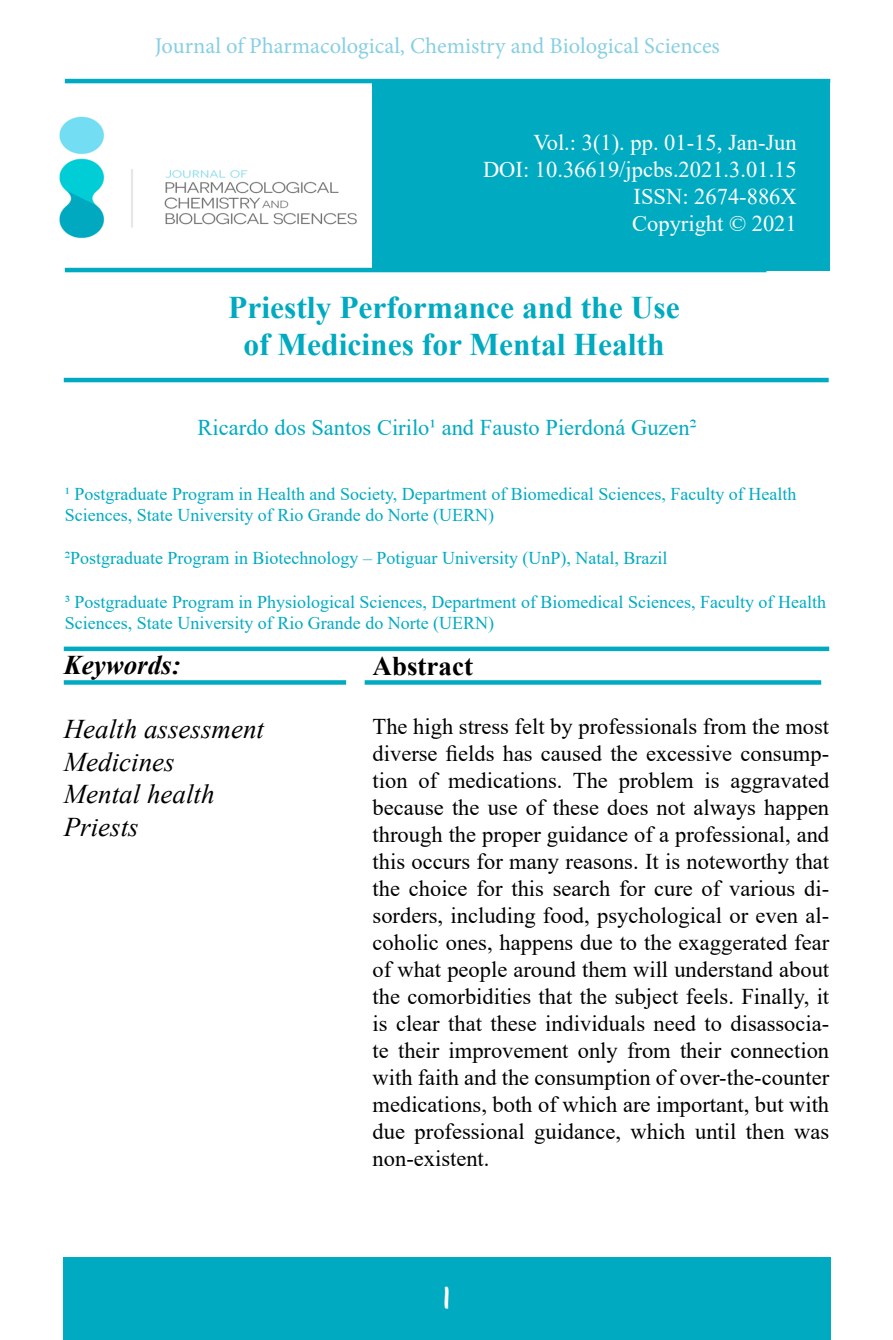
<style>
.page{position:relative;width:893px;height:1340px;background:#fff}
.page>*{position:absolute;margin:0;border:0;box-sizing:border-box;transform-origin:0 0}
.t1{font:36px "Trash Hand";color:#fff}
.t2{font:700 31.5px "Times New Roman";color:#00aac1}
.t3{font:italic 27px "Times New Roman";color:#000}
.t4{font:italic 700 27px "Times New Roman";color:#000}
.t5{font:700 27px "Times New Roman";color:#000}
.t6{font:22.5px/27px "Times New Roman";color:#000;text-align:justify}
.t7{font:22.5px "Times New Roman";color:#fff}
.t8{font:22.5px "Minion Pro";color:#87cfe4}
.t9{font:22.5px "Times New Roman";color:#00abc2}
.t10{font:18px/21.6px "Times New Roman";color:#00abc2}
</style>
<div class="page">
<div style="left:63px;top:1256px;width:767px;height:83px;background:#00abc1"></div>
<hr style="left:65px;top:268px;width:701px;height:4px;background:#00abc2">
<hr style="left:64px;top:378px;width:765px;height:4px;background:#00abc2">
<img style="left:59px;top:78px;width:299px;height:161px">
<div style="left:373px;top:80px;width:457px;height:191px;background:#00abc1"></div>
<div style="left:64px;top:646px;width:765px;height:5px;background:#00abc2"></div>
<svg style="left:64px;top:680px;width:282px;height:4px"></svg>
<svg style="left:365px;top:680px;width:456px;height:4px;background:#0dafc5"></svg>
<hr style="left:65px;top:79px;width:765px;height:4px;background:#00abc2">
<p class="t8" style="left:155px;top:31px;width:567px">Journal of Pharmacological, Chemistry and Biological Sciences</p>
<p class="t7" style="left:533px;top:127px;width:265px">Vol.: 3(1). pp. 01-15, Jan-Jun</p>
<p class="t7" style="left:483px;top:154px;width:315px">DOI: 10.36619/jpcbs.2021.3.01.15</p>
<p class="t7" style="left:634px;top:181px;width:165px">ISSN: 2674-886X</p>
<p class="t7" style="left:632px;top:208px;width:166px">Copyright © 2021</p>
<p class="t2" style="left:228px;top:284px;width:453px">Priestly Performance and the Use</p>
<p class="t2" style="left:243px;top:322px;width:423px">of Medicines for Mental Health</p>
<p class="t9" style="left:198px;top:411px;width:500px">Ricardo dos Santos Cirilo1 and Fausto Pierdoná Guzen2</p>
<p class="t10" style="left:65px;top:482px;width:733px">1 Postgraduate Program in Health and Society, Department of Biomedical Sciences, Faculty of Health<br>Sciences, State University of Rio Grande do Norte (UERN)</p>
<p class="t10" style="left:65px;top:547px;width:604px">2Postgraduate Program in Biotechnology – Potiguar University (UnP), Natal, Brazil</p>
<p class="t10" style="left:65px;top:590px;width:763px">3 Postgraduate Program in Physiological Sciences, Department of Biomedical Sciences, Faculty of Health<br>Sciences, State University of Rio Grande do Norte (UERN)</p>
<p class="t5" style="left:373px;top:646px;width:102px">Abstract</p>
<p class="t4" style="left:64px;top:645px;width:118px">Keywords:</p>
<p class="t3" style="left:64px;top:710px;width:202px">Health assessment</p>
<p class="t3" style="left:64px;top:743px;width:112px">Medicines</p>
<p class="t3" style="left:64px;top:775px;width:152px">Mental health</p>
<p class="t3" style="left:64px;top:808px;width:77px">Priests</p>
<p class="t6" style="left:373px;top:712px;width:458px">The high stress felt by professionals from the most diverse fields has caused the excessive consump&shy;tion of medications. The problem is aggravated because the use of these does not always happen through the proper guidance of a professional, and this occurs for many reasons. It is noteworthy that the choice for this search for cure of various di&shy;sorders, including food, psychological or even al&shy;coholic ones, happens due to the exaggerated fear of what people around them will understand about the comorbidities that the subject feels. Finally, it is clear that these individuals need to disassocia&shy;te their improvement only from their connection with faith and the consumption of over-the-counter medications, both of which are important, but with due professional guidance, which until then was non-existent.</p>
<h1 class="t1" style="left:443px;top:1279px;width:9px">1</h1>
</div>
